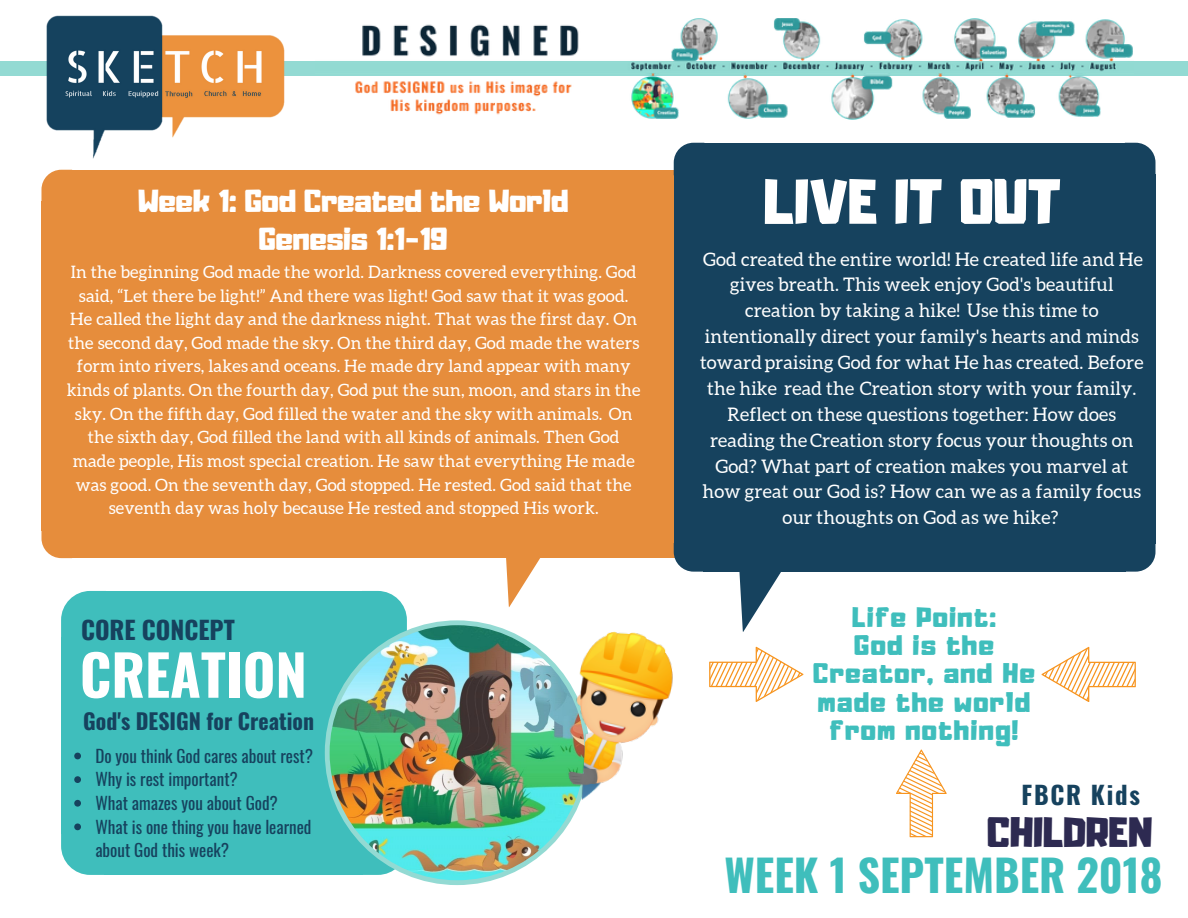
<style>
.page{position:relative;width:1188px;height:918px;background:#fff}
.page>*{position:absolute;margin:0;border:0;box-sizing:border-box;transform-origin:0 0}
.t1{font:55.95px "Adumu";color:#fff}
.t2{font:700 55.95px "Oswald";color:#fff}
.t3{font:700 43.65px "Oswald";color:#3fbebc}
.t4{font:37.35px "Adumu";color:#2d2a51}
.t5{font:28.05px/38.2px "Adumu";color:#fff;text-align:center}
.t6{font:24.9px/28.2px "Adumu";letter-spacing:.06em;color:#3fbebc;text-align:center}
.t7{font:700 24.9px "Oswald";color:#16425e}
.t8{font:700 24.9px "Oswald";letter-spacing:.07em;color:#16425e}
.t9{font:700 21.75px "Oswald";color:#16425e}
.t10{font:18.75px/25.8px "Aleo";letter-spacing:.01em;color:#fff;text-align:center}
.t11{font:17.1px/23.7px "Aleo";letter-spacing:.01em;color:#fff;text-align:center}
.t12{font:17.1px/23.7px "Oswald";color:#16425e}
</style>
<div class="page">
<svg style="left:506px;top:558px;width:34px;height:43px"></svg>
<svg style="left:363px;top:591px;width:44px;height:29px"></svg>
<div style="left:105px;top:637px;width:258px;height:197px;background:#3fbebc"></div>
<div style="left:105px;top:591px;width:258px;height:48px;background:#3fbebc"></div>
<svg style="left:61px;top:591px;width:44px;height:46px;background:#50c3c2"></svg>
<div style="left:61px;top:637px;width:45px;height:197px;background:#3fbebc"></div>
<div style="left:105px;top:833px;width:258px;height:42px;background:#3fbebc"></div>
<img style="left:325px;top:620px;width:229px;height:265px">
<img style="left:470px;top:601px;width:203px;height:242px">
<div style="left:71px;top:201px;width:625px;height:329px;background:#e68d3c"></div>
<div style="left:71px;top:170px;width:625px;height:32px;background:#e68d3c"></div>
<svg style="left:41px;top:195px;width:30px;height:6px"></svg>
<div style="left:41px;top:201px;width:31px;height:329px;background:#e68d3c"></div>
<div style="left:71px;top:529px;width:625px;height:29px;background:#e68d3c"></div>
<svg style="left:41px;top:530px;width:30px;height:28px"></svg>
<svg style="left:1126px;top:143px;width:30px;height:31px"></svg>
<div style="left:1125px;top:174px;width:31px;height:370px;background:#16425e"></div>
<div style="left:703px;top:174px;width:423px;height:370px;background:#16425e"></div>
<div style="left:703px;top:143px;width:423px;height:32px;background:#16425e"></div>
<svg style="left:674px;top:143px;width:29px;height:31px"></svg>
<div style="left:674px;top:174px;width:30px;height:370px;background:#16425e"></div>
<div style="left:703px;top:543px;width:423px;height:29px;background:#16425e"></div>
<svg style="left:674px;top:544px;width:107px;height:88px"></svg>
<svg style="left:1126px;top:544px;width:30px;height:28px"></svg>
<div style="left:0;top:61px;width:1188px;height:14px;background:#93dad3"></div>
<img style="left:315px;top:18px;width:819px;height:101px">
<img style="left:27px;top:15px;width:279px;height:180px">
<svg style="left:709px;top:647px;width:94px;height:55px"></svg>
<svg style="left:896px;top:750px;width:51px;height:87px"></svg>
<svg style="left:1042px;top:647px;width:94px;height:55px"></svg>
<svg style="left:74px;top:753px;width:7px;height:6px"></svg>
<svg style="left:74px;top:776px;width:7px;height:7px"></svg>
<svg style="left:74px;top:800px;width:7px;height:7px"></svg>
<svg style="left:61px;top:824px;width:44px;height:51px"></svg>
<h3 class="t5" style="left:138px;top:179px;width:432px">Week 1: God Created the World<br>Genesis 1:1-19</h3>
<p class="t11" style="left:67px;top:260px;width:575px">In the beginning God made the world. Darkness covered everything. God said, “Let there be light!” And there was light! God saw that it was good.<br>He called the light day and the darkness night. That was the first day. On the second day, God made the sky. On the third day, God made the waters form into rivers, lakes and oceans. He made dry land appear with many kinds of plants. On the fourth day, God put the sun, moon, and stars in the sky. On the fifth day, God filled the water and the sky with animals. On the sixth day, God filled the land with all kinds of animals. Then God made people, His most special creation. He saw that everything He made was good. On the seventh day, God stopped. He rested. God said that the seventh day was holy because He rested and stopped His work.</p>
<h3 class="t7" style="left:81px;top:610px;width:155px">CORE CONCEPT</h3>
<h1 class="t2" style="left:80px;top:631px;width:229px">CREATION</h1>
<p class="t9" style="left:83px;top:704px;width:232px">God's DESIGN for Creation</p>
<p class="t12" style="left:95px;top:743px;width:219px">Do you think God cares about rest?<br>Why is rest important?<br>What amazes you about God?<br>What is one thing you have learned about God this week?</p>
<h1 class="t1" style="left:764px;top:155px;width:299px">LIVE IT OUT</h1>
<p class="t10" style="left:700px;top:246px;width:445px">God created the entire world! He created life and He gives breath. This week enjoy God's beautiful creation by taking a hike! Use this time to intentionally direct your family's hearts and minds toward praising God for what He has created. Before the hike read the Creation story with your family.<br>Reflect on these questions together: How does reading theCreation story focus your thoughts on God? What part of creation makes you marvel at how great our God is? How can we as a family focus our thoughts on God as we hike?</p>
<h3 class="t6" style="left:813px;top:601px;width:223px">Life Point:<br>God is the<br>Creator, and He made the world from nothing!</h3>
<h3 class="t8" style="left:1022px;top:775px;width:120px">FBCR Kids</h3>
<h3 class="t4" style="left:987px;top:800px;width:167px">CHILDREN</h3>
<h2 class="t3" style="left:725px;top:841px;width:439px">WEEK 1 SEPTEMBER 2018</h2>
</div>
